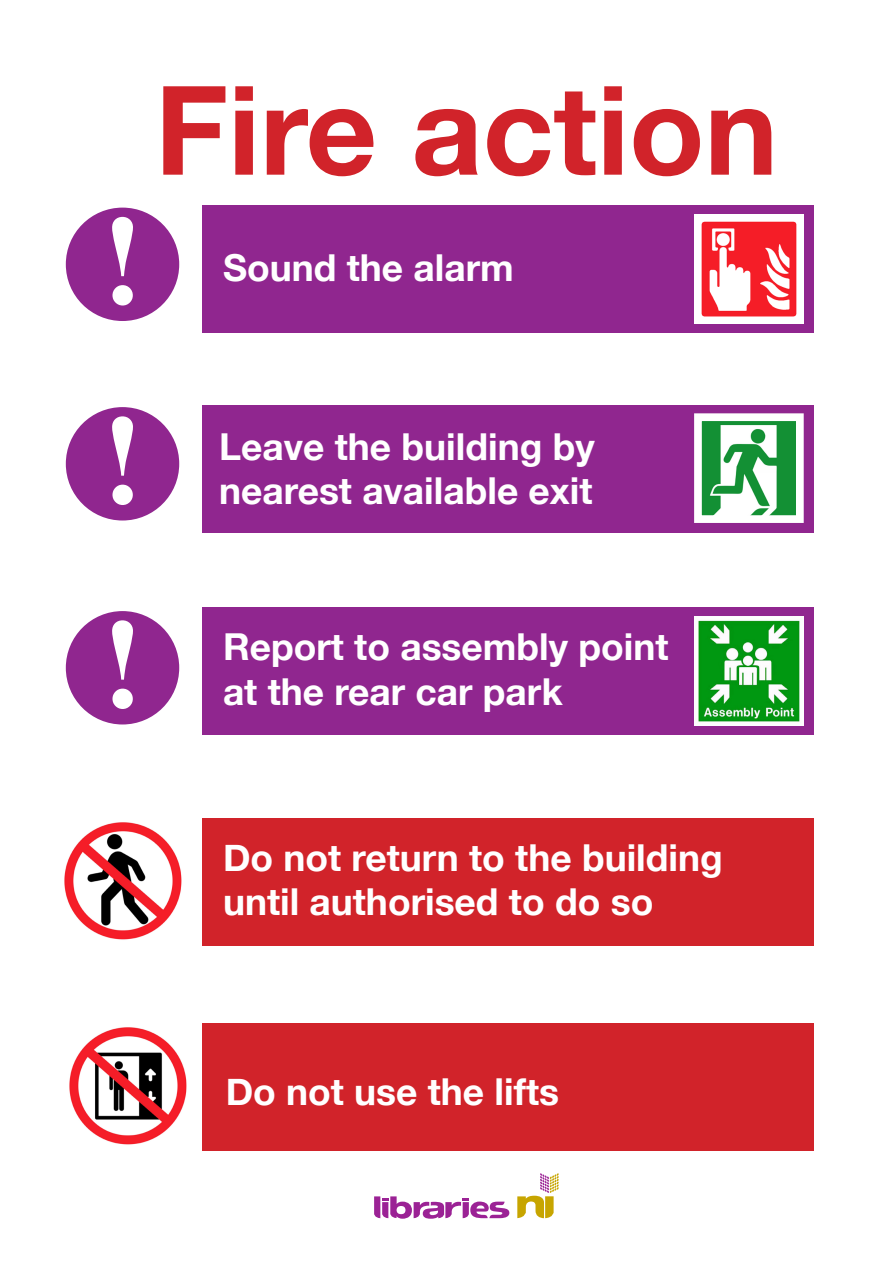
<style>
.page{position:relative;width:893px;height:1263px;background:#fff}
.page>*{position:absolute;margin:0;border:0;box-sizing:border-box;transform-origin:0 0}
.t1{font:700 128.4px "Times New Roman";color:#fff}
.t2{font:700 123.75px "Helvetica Neue";color:#d1232a}
.t3{font:700 37.2px/44.5px "Helvetica Neue";color:#fff}
</style>
<div class="page">
<div style="left:202px;top:205px;width:611px;height:127px;background:#90268f"></div>
<div style="left:66px;top:208px;width:113px;height:113px;background:#90268f;border-radius:50%"></div>
<div style="left:66px;top:407px;width:113px;height:113px;background:#90268f;border-radius:50%"></div>
<div style="left:66px;top:611px;width:113px;height:113px;background:#90268f;border-radius:50%"></div>
<img style="left:695px;top:214px;width:109px;height:109px">
<div style="left:202px;top:405px;width:611px;height:127px;background:#90268f"></div>
<img style="left:703px;top:422px;width:92px;height:92px">
<div style="left:694px;top:413px;width:110px;height:110px;border:8px solid #fff"></div>
<div style="left:202px;top:607px;width:611px;height:128px;background:#90268f"></div>
<img style="left:695px;top:616px;width:109px;height:109px">
<div style="left:202px;top:818px;width:611px;height:127px;background:#d1232a"></div>
<div style="left:202px;top:1023px;width:611px;height:128px;background:#d1232a"></div>
<img style="left:64px;top:822px;width:118px;height:118px">
<img style="left:69px;top:1027px;width:118px;height:118px">
<svg style="left:374px;top:1196px;width:135px;height:23px"></svg>
<svg style="left:517px;top:1173px;width:42px;height:45px"></svg>
<p class="t1" style="left:101px;top:172px;width:44px">!</p>
<p class="t2" style="left:155px;top:33px;width:625px">Fire action</p>
<p class="t3" style="left:223px;top:246px;width:292px">Sound the alarm</p>
<p class="t1" style="left:101px;top:372px;width:44px">!</p>
<p class="t3" style="left:219px;top:425px;width:377px">Leave the building by nearest available exit</p>
<p class="t1" style="left:101px;top:575px;width:44px">!</p>
<p class="t3" style="left:223px;top:626px;width:447px">Report to assembly point</p>
<p class="t3" style="left:223px;top:670px;width:341px">at the rear car park</p>
<p class="t3" style="left:223px;top:836px;width:501px">Do not return to the building until authorised to do so</p>
<p class="t3" style="left:226px;top:1070px;width:335px">Do not use the lifts</p>
</div>
